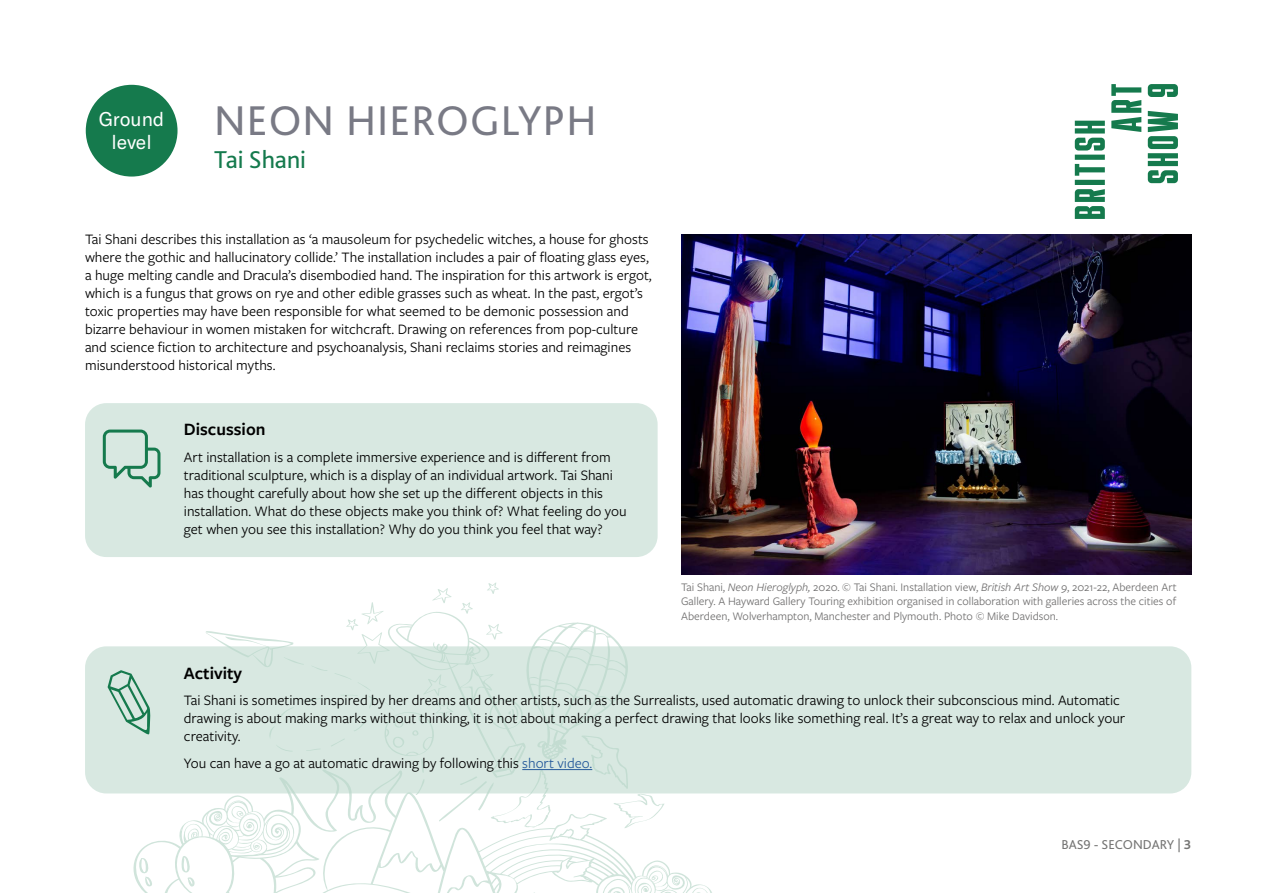
<style>
.page{position:relative;width:1263px;height:893px;background:#fff}
.page>*{position:absolute;margin:0;border:0;box-sizing:border-box;transform-origin:0 0}
._1__Title{font:43.5px "Bliss Pro";letter-spacing:.025em;color:#797a85}
._2__Sub_artist{font:25.5px "Bliss Pro";color:#157a4d}
.t1{font:19.5px "GT America";color:#fff}
._3__body{font:600 18px "Freight Sans Pro";color:#000}
._3__body-2{font:15px/18px "Freight Sans Pro";color:#000}
.t2{font:13.5px "Bliss Pro";color:#757574}
.Artist_name{font:12px/14.4px "Freight Sans Pro";color:#706f6f;text-align:justify}
.s1{font-style:italic}
.s2{color:#275b9b}
.s3{font-weight:700}
</style>
<div class="page">
<svg style="left:346px;top:582px;width:275px;height:64px"></svg>
<svg style="left:206px;top:631px;width:88px;height:15px"></svg>
<svg style="left:85px;top:776px;width:632px;height:117px"></svg>
<div style="left:86px;top:85px;width:92px;height:92px;background:#157a4d;border-radius:50%"></div>
<div style="left:85px;top:403px;width:573px;height:154px;background:#d8e8e1;border-radius:21px"></div>
<div style="left:85px;top:646px;width:1106px;height:147px;background:#d8e8e1;border-radius:21px"></div>
<hr style="left:522px;top:769px;width:70px;height:1px;background:#275b9b">
<img style="left:681px;top:234px;width:510px;height:341px">
<svg style="left:103px;top:430px;width:57px;height:58px"></svg>
<svg style="left:1075px;top:121px;width:30px;height:98px"></svg>
<svg style="left:1111px;top:84px;width:30px;height:48px"></svg>
<svg style="left:1148px;top:84px;width:30px;height:99px"></svg>
<svg style="left:108px;top:670px;width:43px;height:65px"></svg>
<p class="t1" style="left:99px;top:108px;width:67px">Ground</p>
<p class="t1" style="left:112px;top:131px;width:42px">level</p>
<p class="_1__Title" style="left:214px;top:94px;width:384px">NEON HIEROGLYPH</p>
<p class="_2__Sub_artist" style="left:214px;top:144px;width:93px">Tai Shani</p>
<p class="_3__body-2" style="left:85px;top:230px;width:568px">Tai Shani describes this installation as ‘a mausoleum for psychedelic witches, a house for ghosts where the gothic and hallucinatory collide.’ The installation includes a pair of floating glass eyes, a huge melting candle and Dracula’s disembodied hand. The inspiration for this artwork is ergot, which is a fungus that grows on rye and other edible grasses such as wheat. In the past, ergot’s toxic properties may have been responsible for what seemed to be demonic possession and bizarre behaviour in women mistaken for witchcraft. Drawing on references from pop-culture and science fiction to architecture and psychoanalysis, Shani reclaims stories and reimagines misunderstood historical myths.</p>
<p class="_3__body" style="left:184px;top:417px;width:83px">Discussion</p>
<p class="_3__body-2" style="left:184px;top:447px;width:444px">Art installation is a complete immersive experience and is different from traditional sculpture, which is a display of an individual artwork. Tai Shani has thought carefully about how she set up the different objects in this installation. What do these objects make you think of? What feeling do you get when you see this installation? Why do you think you feel that way?</p>
<p class="Artist_name" style="left:681px;top:579px;width:497px">Tai Shani, <span class="s1">Neon Hieroglyph,</span> 2020. © Tai Shani. Installation view, <span class="s1">British Art Show 9</span>, 2021-22, Aberdeen Art Gallery. A Hayward Gallery Touring exhibition organised in collaboration with galleries across the cities of Aberdeen, Wolverhampton, Manchester and Plymouth. Photo © Mike Davidson.</p>
<p class="_3__body" style="left:184px;top:660px;width:60px">Activity</p>
<p class="_3__body-2" style="left:184px;top:691px;width:943px">Tai Shani is sometimes inspired by her dreams and other artists, such as the Surrealists, used automatic drawing to unlock their subconscious mind. Automatic drawing is about making marks without thinking, it is not about making a perfect drawing that looks like something real. It’s a great way to relax and unlock your creativity.</p>
<p class="_3__body-2" style="left:184px;top:753px;width:410px">You can have a go at automatic drawing by following this <span class="s2">short video.</span></p>
<p class="t2" style="left:1061px;top:836px;width:132px">BAS9 - SECONDARY | <span class="s3">3</span></p>
</div>
